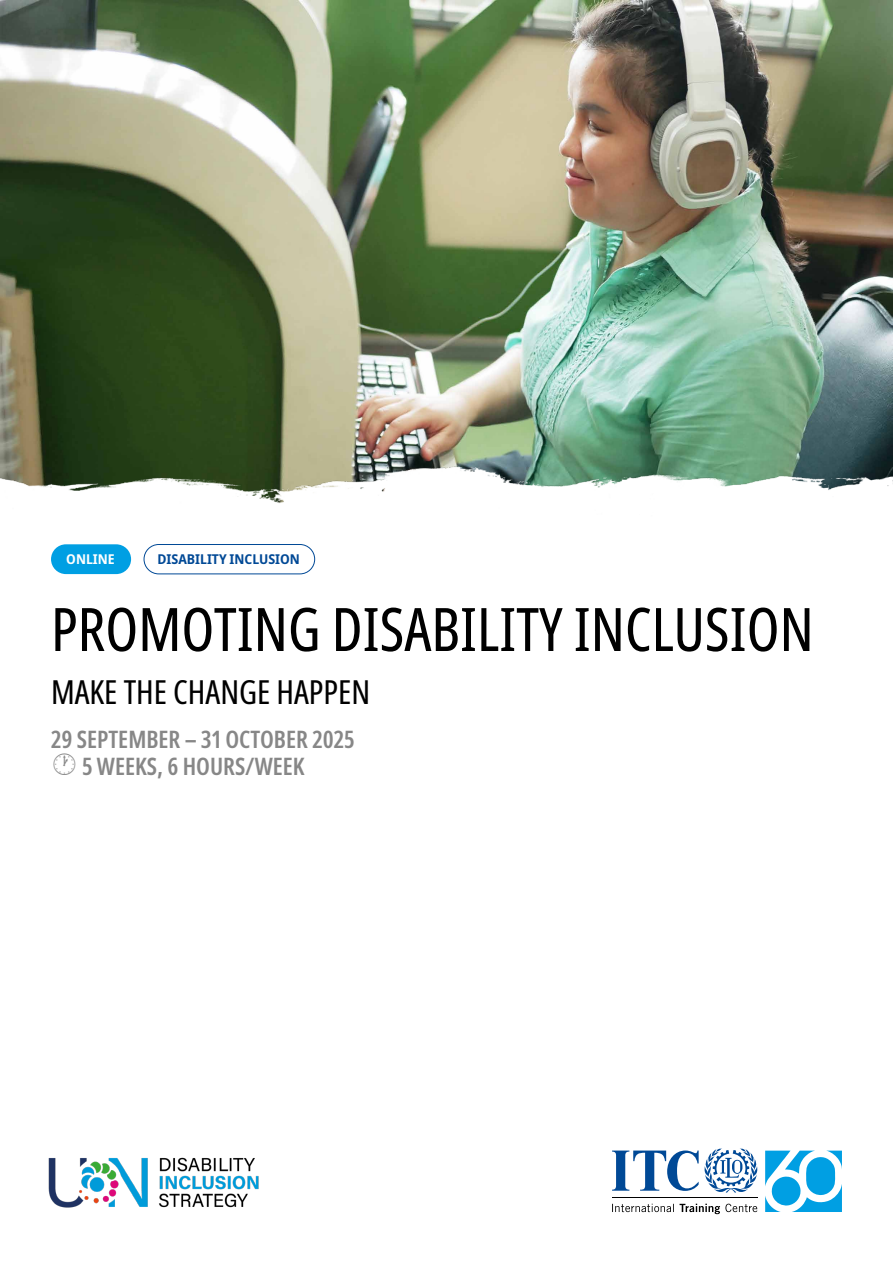
<style>
.page{position:relative;width:893px;height:1263px;background:#fff}
.page>*{position:absolute;margin:0;border:0;box-sizing:border-box;transform-origin:0 0}
.t1{font:extra-condensed 60px "Noto Sans";color:#000}
.t2{font:extra-condensed 33px "Noto Sans";color:#000}
.t3{font:600 extra-condensed 24px "Noto Sans";color:#878787}
.t4{font:700 semi-condensed 13.5px "Noto Sans";color:#004996}
.t5{font:700 semi-condensed 13.5px "Noto Sans";color:#fff}
</style>
<div class="page">
<div style="left:144px;top:544px;width:171px;height:30px;border:1px solid #004996;border-radius:15px"></div>
<div style="left:51px;top:544px;width:80px;height:30px;background:#009fe3;border-radius:15px"></div>
<svg style="left:765px;top:1150px;width:77px;height:62px"></svg>
<hr style="left:612px;top:1197px;width:146px;height:1px;background:#000">
<svg style="left:612px;top:1204px;width:145px;height:10px"></svg>
<svg style="left:612px;top:1148px;width:146px;height:45px"></svg>
<img style="left:48px;top:1157px;width:211px;height:51px">
<img style="left:0;top:0;width:893px;height:460px">
<img style="left:0;top:460px;width:893px;height:43px">
<p class="t5" style="left:66px;top:550px;width:50px">ONLINE</p>
<p class="t4" style="left:157px;top:549px;width:144px">DISABILITY INCLUSION</p>
<h1 class="t1" style="left:51px;top:587px;width:764px">PROMOTING DISABILITY INCLUSION</h1>
<h2 class="t2" style="left:51px;top:669px;width:321px">MAKE THE CHANGE HAPPEN</h2>
<p class="t3" style="left:51px;top:722px;width:305px">29 SEPTEMBER – 31 OCTOBER 2025</p>
<p class="t3" style="left:51px;top:749px;width:255px">• 5 WEEKS, 6 HOURS/WEEK</p>
</div>
